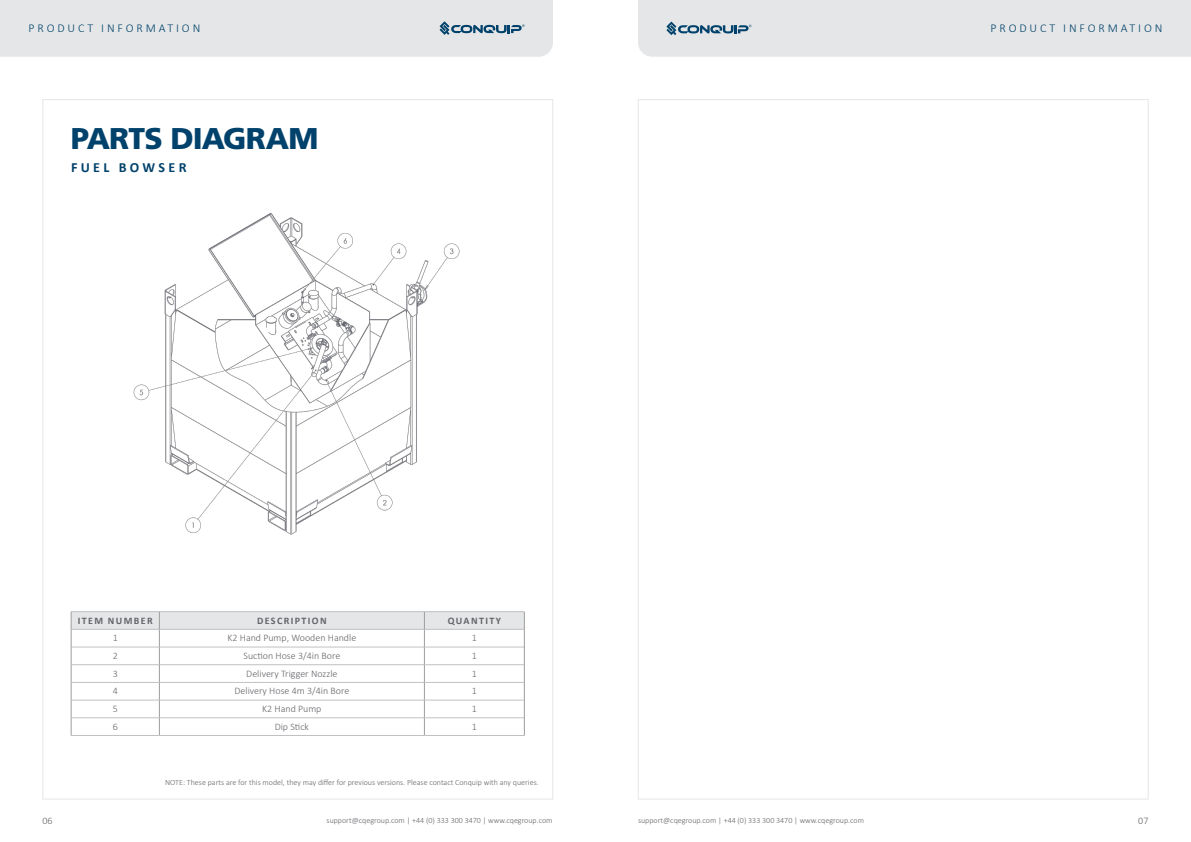
<style>
.page{position:relative;width:1191px;height:842px;background:#fff}
.page>*{position:absolute;margin:0;border:0;box-sizing:border-box;transform-origin:0 0}
.t1{font:900 30px "Frutiger LT Std";letter-spacing:-.025em;color:#00426b}
.t2{font:700 14px "Calibri";letter-spacing:.24em;color:#00426b}
.t3{font:300 12px "Calibri";letter-spacing:.24em;color:#00426b}
.t4{font:300 10px "Calibri";color:#636469}
.t5{font:700 10px "Calibri";letter-spacing:.14em;color:#636469}
.t6{font:300 8px "Calibri";color:#636469}
</style>
<div class="page">
<div style="left:0;top:0;width:553px;height:57px;background:#e5e6e7"></div>
<div style="left:638px;top:0;width:553px;height:57px;background:#e5e6e7"></div>
<img style="left:133px;top:200px;width:420px;height:365px">
<hr style="left:71px;top:611px;width:88px;height:1px;background:#c0c1c4">
<hr style="left:159px;top:611px;width:265px;height:1px;background:#c0c1c4">
<hr style="left:424px;top:611px;width:100px;height:1px;background:#c0c1c4">
<hr style="left:71px;top:735px;width:88px;height:1px;background:#c0c1c4">
<hr style="left:159px;top:735px;width:265px;height:1px;background:#c0c1c4">
<hr style="left:424px;top:735px;width:100px;height:1px;background:#c0c1c4">
<svg style="left:71px;top:612px;width:454px;height:123px"></svg>
<h3 class="t3" style="left:29px;top:21px;width:173px">PRODUCT INFORMATION</h3>
<h3 class="t3" style="left:990px;top:21px;width:173px">PRODUCT INFORMATION</h3>
<h1 class="t1" style="left:71px;top:120px;width:249px">PARTS DIAGRAM</h1>
<h2 class="t2" style="left:71px;top:157px;width:117px">FUEL BOWSER</h2>
<p class="t5" style="left:78px;top:613px;width:76px">ITEM NUMBER</p>
<p class="t5" style="left:257px;top:613px;width:71px">DESCRIPTION</p>
<p class="t5" style="left:448px;top:613px;width:55px">QUANTITY</p>
<p class="t4" style="left:113px;top:632px;width:7px">1</p>
<p class="t4" style="left:227px;top:632px;width:130px">K2 Hand Pump, Wooden Handle</p>
<p class="t4" style="left:472px;top:632px;width:7px">1</p>
<p class="t4" style="left:113px;top:649px;width:7px">2</p>
<p class="t4" style="left:243px;top:649px;width:98px">Suction Hose 3/4in Bore</p>
<p class="t4" style="left:472px;top:649px;width:7px">1</p>
<p class="t4" style="left:113px;top:667px;width:7px">3</p>
<p class="t4" style="left:246px;top:667px;width:93px">Delivery Trigger Nozzle</p>
<p class="t4" style="left:472px;top:667px;width:7px">1</p>
<p class="t4" style="left:113px;top:685px;width:7px">4</p>
<p class="t4" style="left:234px;top:685px;width:116px">Delivery Hose 4m 3/4in Bore</p>
<p class="t4" style="left:472px;top:685px;width:7px">1</p>
<p class="t4" style="left:113px;top:703px;width:7px">5</p>
<p class="t4" style="left:262px;top:703px;width:61px">K2 Hand Pump</p>
<p class="t4" style="left:472px;top:703px;width:7px">1</p>
<p class="t4" style="left:113px;top:720px;width:7px">6</p>
<p class="t4" style="left:275px;top:720px;width:36px">Dip Stick</p>
<p class="t4" style="left:472px;top:720px;width:7px">1</p>
<p class="t6" style="left:165px;top:778px;width:375px">NOTE: These parts are for this model, they may differ for previous versions. Please contact Conquip with any queries.</p>
<p class="t4" style="left:43px;top:814px;width:12px">06</p>
<p class="t6" style="left:326px;top:816px;width:227px">support@cqegroup.com | +44 (0) 333 300 3470 | www.cqegroup.com</p>
<p class="t6" style="left:638px;top:816px;width:227px">support@cqegroup.com | +44 (0) 333 300 3470 | www.cqegroup.com</p>
<p class="t4" style="left:1138px;top:814px;width:12px">07</p>
</div>
